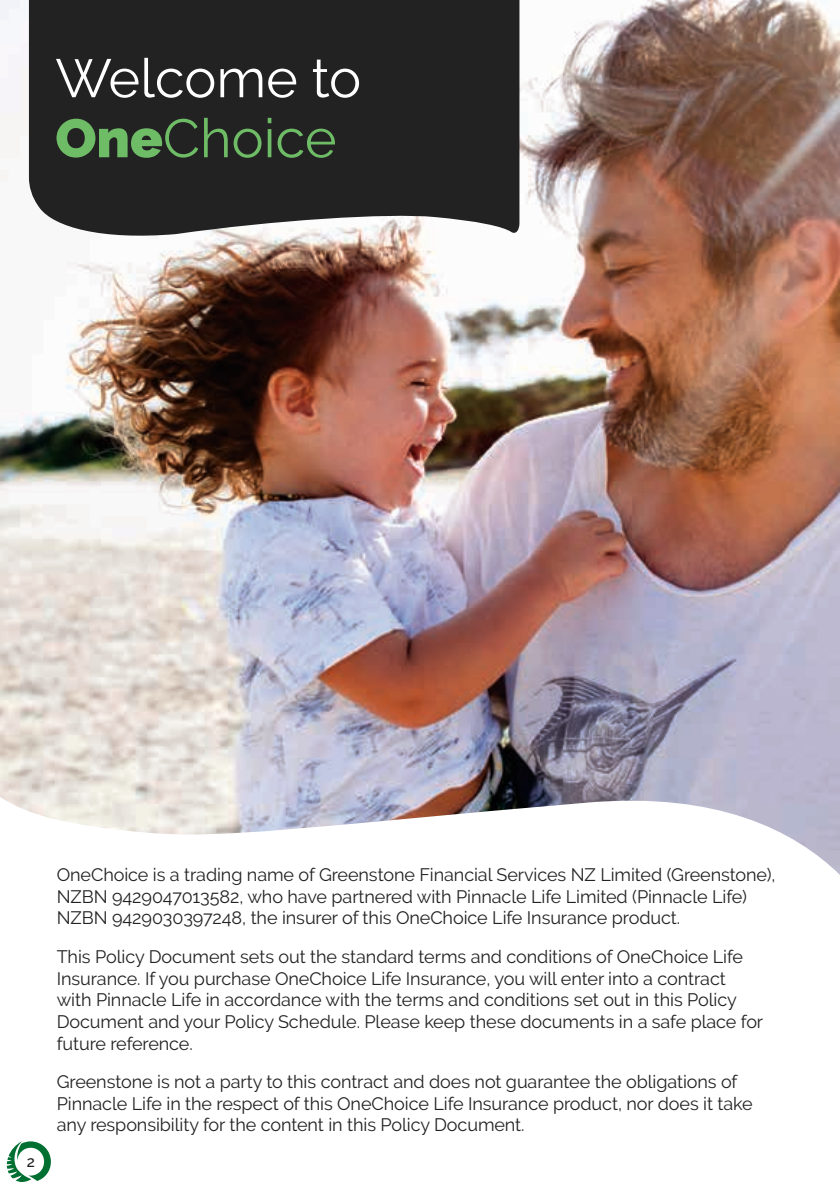
<style>
.page{position:relative;width:840px;height:1191px;background:#fff}
.page>*{position:absolute;margin:0;border:0;box-sizing:border-box;transform-origin:0 0}
.t1{font:54px/60px "Raleway";color:#fff}
.t2{font:18px/21.6px "Raleway";letter-spacing:-.005em;color:#222}
.t3{font:500 15.2px "Raleway";color:#1c1c1a}
.s1{font-weight:900;color:#6fbc66}
.s2{color:#6fbc66}
</style>
<div class="page">
<svg style="left:7px;top:1141px;width:44px;height:41px"></svg>
<img style="left:0;top:0;width:839px;height:791px">
<div style="left:29px;top:0;width:490px;height:240px;background:#222"></div>
<svg style="left:0;top:791px;width:839px;height:83px"></svg>
<h1 class="t1" style="left:55px;top:48px;width:307px">Welcome to<br><span class="s1">One</span><span class="s2">Choice</span></h1>
<p class="t3" style="left:27px;top:1152px;width:10px">2</p>
<p class="t2" style="left:57px;top:864px;width:720px">OneChoice is a trading name of Greenstone Financial Services NZ Limited (Greenstone),<br>NZBN 9429047013582, who have partnered with Pinnacle Life Limited (Pinnacle Life)<br>NZBN 9429030397248, the insurer of this OneChoice Life Insurance product.</p>
<p class="t2" style="left:57px;top:946px;width:707px">This Policy Document sets out the standard terms and conditions of OneChoice Life Insurance. If you purchase OneChoice Life Insurance, you will enter into a contract with Pinnacle Life in accordance with the terms and conditions set out in this Policy Document and your Policy Schedule. Please keep these documents in a safe place for future reference.</p>
<p class="t2" style="left:57px;top:1071px;width:697px">Greenstone is not a party to this contract and does not guarantee the obligations of<br>Pinnacle Life in the respect of this OneChoice Life Insurance product, nor does it take any responsibility for the content in this Policy Document.</p>
</div>
